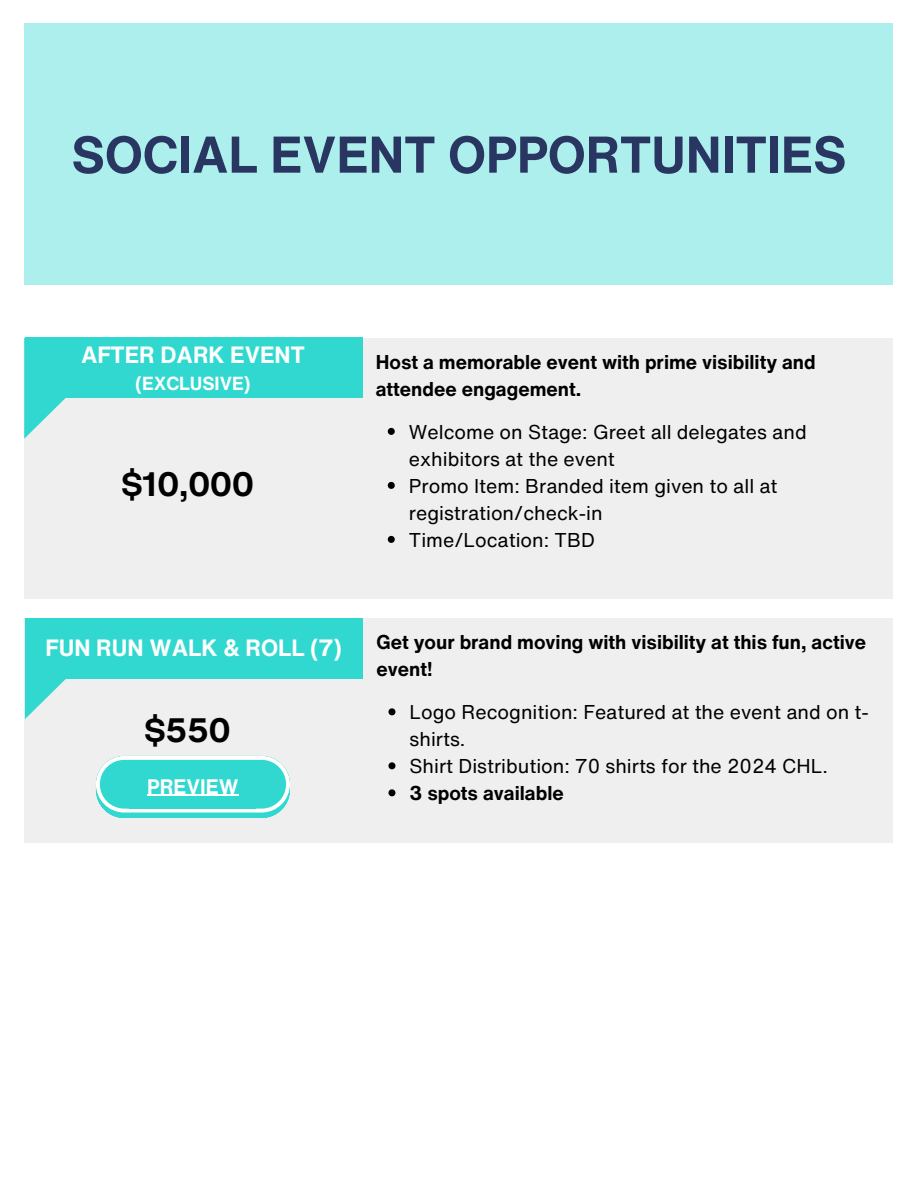
<style>
.page{position:relative;width:918px;height:1188px;background:#fff}
.page>*{position:absolute;margin:0;border:0;box-sizing:border-box;transform-origin:0 0}
.t1{font:700 50.7px "Helvetica Now Text";color:#293661}
.t2{font:700 33px "Helvetica Now Text";color:#000}
.t3{font:700 22.95px "Helvetica Now Text";color:#fff}
.t4{font:700 20.4px "Helvetica Now Text";color:#fff}
.t5{font:19.5px/27px "Helvetica Now Text";color:#000}
.t6{font:700 19.5px/27px "Helvetica Now Text";color:#000}
.t7{font:700 18.45px "Helvetica Now Text";color:#fff}
</style>
<div class="page">
<div style="left:24px;top:338px;width:868px;height:261px;background:#efefef"></div>
<div style="left:25px;top:338px;width:337px;height:60px;background:#30d8d0"></div>
<svg style="left:24px;top:338px;width:42px;height:101px"></svg>
<div style="left:24px;top:23px;width:868px;height:262px;background:#acefec"></div>
<svg style="left:388px;top:428px;width:7px;height:7px"></svg>
<svg style="left:388px;top:482px;width:7px;height:7px"></svg>
<svg style="left:388px;top:536px;width:7px;height:7px"></svg>
<div style="left:25px;top:618px;width:868px;height:225px;background:#efefef"></div>
<div style="left:25px;top:618px;width:337px;height:60px;background:#30d8d0"></div>
<svg style="left:25px;top:678px;width:102px;height:41px"></svg>
<svg style="left:388px;top:708px;width:7px;height:7px"></svg>
<svg style="left:388px;top:762px;width:7px;height:7px"></svg>
<svg style="left:388px;top:789px;width:7px;height:7px"></svg>
<svg style="left:96px;top:756px;width:194px;height:62px"></svg>
<div style="left:130px;top:766px;width:126px;height:42px;background:#30d8d0"></div>
<hr style="left:147px;top:795px;width:92px;height:1px;background:#fff">
<h1 class="t1" style="left:71px;top:116px;width:777px">SOCIAL EVENT OPPORTUNITIES</h1>
<p class="t3" style="left:81px;top:338px;width:225px">AFTER DARK EVENT</p>
<p class="t7" style="left:136px;top:370px;width:116px">(EXCLUSIVE)</p>
<p class="t2" style="left:121px;top:460px;width:135px">$10,000</p>
<h4 class="t3" style="left:46px;top:630px;width:298px">FUN RUN WALK &amp; ROLL (7)</h4>
<p class="t2" style="left:144px;top:706px;width:89px">$550</p>
<h5 class="t4" style="left:147px;top:771px;width:93px">PREVIEW</h5>
<p class="t6" style="left:376px;top:348px;width:442px">Host a memorable event with prime visibility and attendee engagement.</p>
<h3 class="t5" style="left:409px;top:418px;width:399px">Welcome on Stage: Greet all delegates and exhibitors at the event</h3>
<h2 class="t5" style="left:409px;top:472px;width:370px">Promo Item: Branded item given to all at registration/check-in</h2>
<h5 class="t5" style="left:409px;top:526px;width:188px">Time/Location: TBD</h5>
<p class="t6" style="left:376px;top:629px;width:491px">Get your brand moving with visibility at this fun, active event!</p>
<p class="t5" style="left:410px;top:699px;width:461px">Logo Recognition: Featured at the event and on t&shy;shirts.</p>
<h3 class="t5" style="left:410px;top:753px;width:420px">Shirt Distribution: 70 shirts for the 2024 CHL.</h3>
<h2 class="t6" style="left:410px;top:780px;width:156px">3 spots available</h2>
</div>
